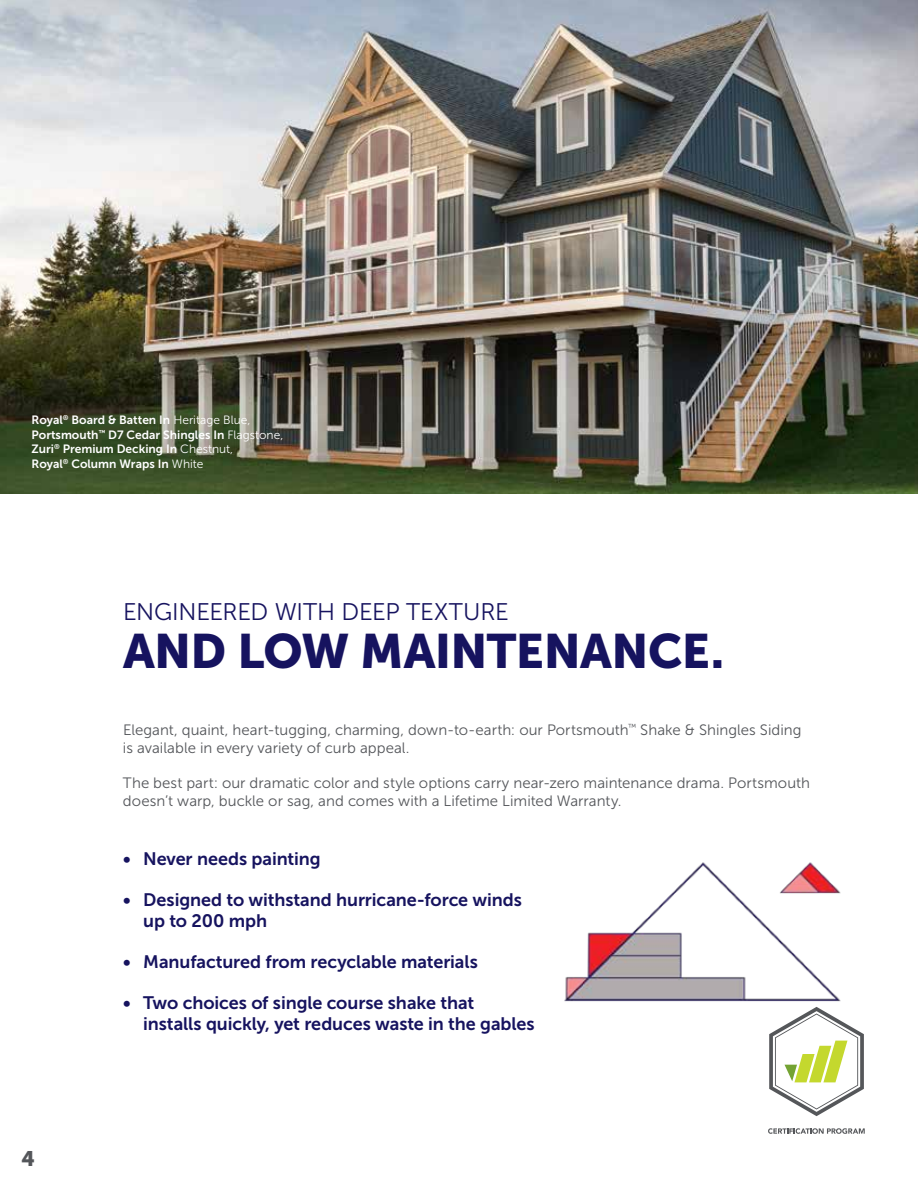
<style>
.page{position:relative;width:918px;height:1188px;background:#fff}
.page>*{position:absolute;margin:0;border:0;box-sizing:border-box;transform-origin:0 0}
.t1{font:48px "Museo Sans 900";letter-spacing:-.015em;color:#16135f}
.t2{font:24px "Museo Sans 300";letter-spacing:-.01em;color:#16135f}
.t3{font:21px "Museo Sans 900";color:#54565a}
.t4{font:18px/21px "Museo Sans 700";letter-spacing:-.005em;color:#16135f}
.t5{font:15px/18px "Museo Sans 300";letter-spacing:.005em;color:#54565a}
.t6{font:12px/14.4px "Museo Sans 700";color:#fff}
.s1{font-family:"Museo Sans 300"}
</style>
<div class="page">
<img style="left:0;top:0;width:918px;height:494px">
<img style="left:564px;top:862px;width:277px;height:140px">
<svg style="left:769px;top:1007px;width:95px;height:109px"></svg>
<svg style="left:768px;top:1128px;width:97px;height:6px"></svg>
<p class="t6" style="left:31px;top:413px;width:253px">Royal<sup>®</sup> Board &amp; Batten In <span class="s1">Heritage Blue, </span>Portsmouth<sup>™</sup> D7 Cedar Shingles In <span class="s1">Flagstone, </span>Zuri<sup>®</sup> Premium Decking In <span class="s1">Chestnut,<br></span>Royal<sup>®</sup> Column Wraps In <span class="s1">White</span></p>
<h2 class="t2" style="left:123px;top:599px;width:387px">ENGINEERED WITH DEEP TEXTURE</h2>
<h1 class="t1" style="left:123px;top:624px;width:603px">AND LOW MAINTENANCE.</h1>
<p class="t5" style="left:123px;top:721px;width:680px">Elegant, quaint, heart-tugging, charming, down-to-earth: our Portsmouth<sup>™</sup> Shake &amp; Shingles Siding is available in every variety of curb appeal.</p>
<p class="t5" style="left:123px;top:774px;width:688px">The best part: our dramatic color and style options carry near-zero maintenance drama. Portsmouth doesn’t warp, buckle or sag, and comes with a Lifetime Limited Warranty.</p>
<h3 class="t3" style="left:22px;top:1147px;width:15px">4</h3>
<p class="t4" style="left:123px;top:848px;width:199px">• Never needs painting</p>
<p class="t4" style="left:143px;top:889px;width:380px;text-indent:-20px">• Designed to withstand hurricane-force winds up to 200 mph</p>
<p class="t4" style="left:123px;top:951px;width:356px">• Manufactured from recyclable materials</p>
<p class="t4" style="left:143px;top:993px;width:393px;text-indent:-20px">• Two choices of single course shake that installs quickly, yet reduces waste in the gables</p>
</div>
